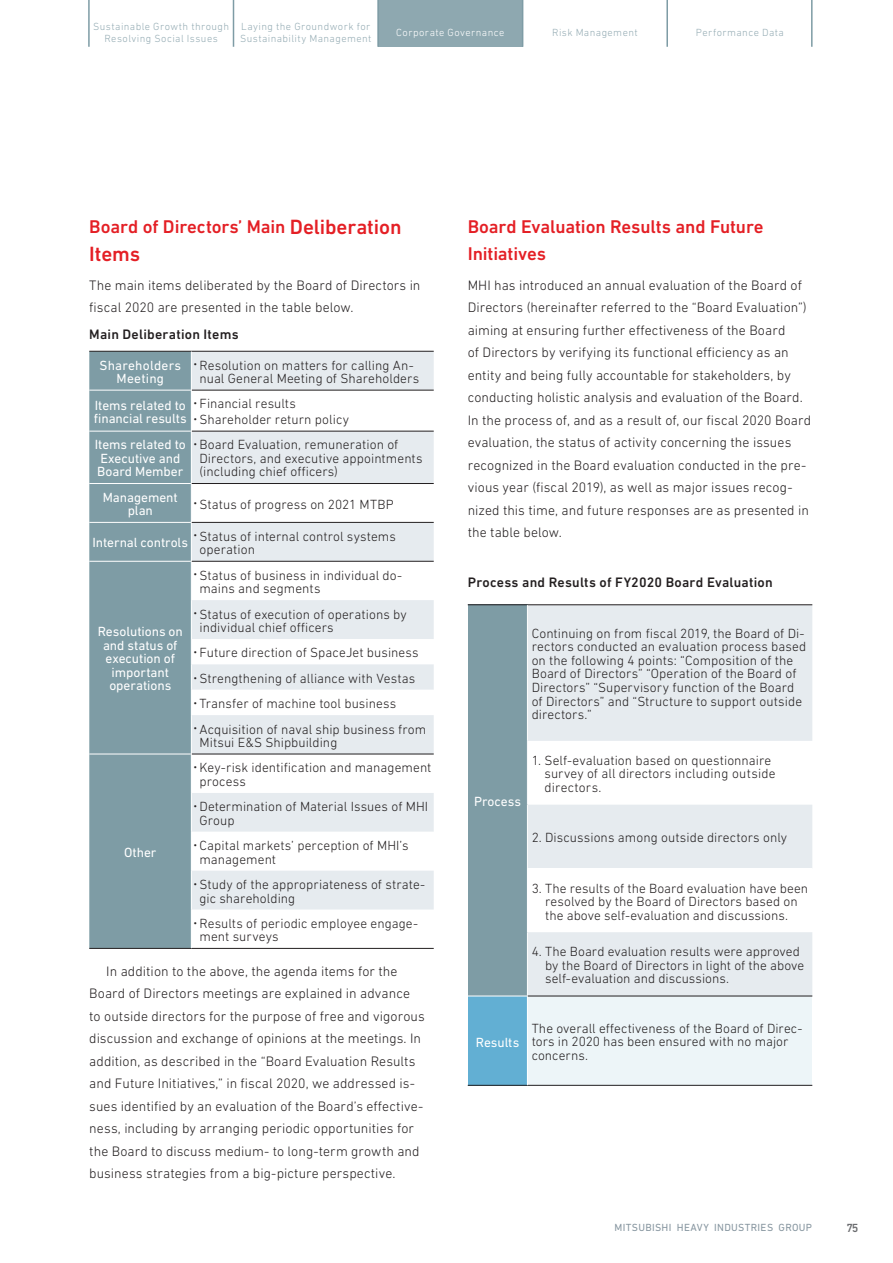
<style>
.page{position:relative;width:893px;height:1263px;background:#fff}
.page>*{position:absolute;margin:0;border:0;box-sizing:border-box;transform-origin:0 0}
.t1{font:500 21px "DIN Next LT Pro";letter-spacing:-.005em;color:#e41f25}
.t2{font:500 18.75px/27px "DIN Next LT Pro";letter-spacing:-.005em;color:#e41f25}
.t3{font:300 13.95px/22.5px "DIN Next LT Pro";letter-spacing:.005em;color:#231f20}
.t4{font:500 13.95px "DIN Next LT Pro";letter-spacing:.015em;color:#231f20}
.t5{font:300 13.5px/13.5px "DIN Next LT Pro";letter-spacing:.005em;color:#231f20}
.t6{font:13.5px/13.5px "DIN Next LT Pro";letter-spacing:-.005em;color:#fff}
.t7{font:13.5px/13.5px "DIN Next LT Pro";letter-spacing:.015em;color:#fff;text-align:center}
.t8{font:500 12px "DIN Next LT Pro";color:#6c6d70}
.t9{font:300 10.5px/12px "DIN Next LT Pro";letter-spacing:.04em;color:#95acb4;text-align:center}
.t10{font:10.5px "DIN Next LT Pro";letter-spacing:.03em;color:#8796a0}
.t11{font:300 10.5px "DIN Next LT Pro";letter-spacing:.04em;color:#fff}
.s1{font-size:21px}
</style>
<div class="page">
<div style="left:378px;top:0;width:145px;height:47px;background:#8ea8b0"></div>
<div style="left:89px;top:352px;width:102px;height:596px;background:#7e9ca5"></div>
<div style="left:192px;top:352px;width:242px;height:38px;background:#e6ebef"></div>
<svg style="left:192px;top:430px;width:242px;height:518px"></svg>
<svg style="left:192px;top:715px;width:242px;height:194px;fill:#e6ebef"></svg>
<hr style="left:89px;top:351px;width:102px;height:1px;background:#231f20">
<hr style="left:191px;top:351px;width:243px;height:1px;background:#231f20">
<hr style="left:192px;top:390px;width:242px;height:1px;background:#231f20">
<hr style="left:192px;top:431px;width:242px;height:1px;background:#231f20">
<hr style="left:89px;top:948px;width:102px;height:1px;background:#231f20">
<hr style="left:191px;top:948px;width:243px;height:1px;background:#231f20">
<hr style="left:89px;top:483px;width:103px;height:1px;background:#fff">
<hr style="left:89px;top:522px;width:103px;height:1px;background:#fff">
<hr style="left:89px;top:561px;width:103px;height:1px;background:#fff">
<hr style="left:89px;top:754px;width:103px;height:1px;background:#fff">
<hr style="left:192px;top:483px;width:242px;height:1px;background:#231f20">
<hr style="left:192px;top:522px;width:242px;height:1px;background:#231f20">
<hr style="left:192px;top:561px;width:242px;height:1px;background:#231f20">
<hr style="left:192px;top:754px;width:242px;height:1px;background:#231f20">
<hr style="left:89px;top:390px;width:103px;height:1px;background:#fff">
<hr style="left:89px;top:431px;width:103px;height:1px;background:#fff">
<div style="left:468px;top:605px;width:59px;height:391px;background:#7e9ca5"></div>
<svg style="left:528px;top:605px;width:284px;height:391px;fill:#e6ebef"></svg>
<div style="left:527px;top:868px;width:285px;height:64px;background:#fff"></div>
<div style="left:468px;top:996px;width:59px;height:89px;background:#62afd3"></div>
<div style="left:527px;top:996px;width:285px;height:89px;background:#edf5f8"></div>
<hr style="left:468px;top:604px;width:59px;height:1px;background:#231f20">
<hr style="left:527px;top:604px;width:285px;height:1px;background:#231f20">
<hr style="left:468px;top:1085px;width:59px;height:1px;background:#231f20">
<hr style="left:527px;top:1085px;width:285px;height:1px;background:#231f20">
<hr style="left:527px;top:996px;width:1px;height:89px;background:#fff">
<hr style="left:468px;top:996px;width:60px;height:1px;background:#fff">
<hr style="left:528px;top:996px;width:284px;height:1px;background:#231f20">
<hr style="left:88px;top:0;width:2px;height:47px;background:#7e9ca5">
<hr style="left:233px;top:0;width:1px;height:47px;background:#7e9ca5">
<hr style="left:377px;top:0;width:2px;height:47px;background:#7e9ca5">
<hr style="left:522px;top:0;width:1px;height:47px;background:#7e9ca5">
<hr style="left:666px;top:0;width:2px;height:47px;background:#7e9ca5">
<hr style="left:811px;top:0;width:2px;height:47px;background:#7e9ca5">
<p class="t9" style="left:93px;top:21px;width:137px">Sustainable Growth through<br>Resolving Social Issues</p>
<p class="t9" style="left:240px;top:21px;width:133px;text-align:left">Laying the Groundwork for<br>Sustainability Management</p>
<p class="t11" style="left:396px;top:27px;width:110px">Corporate Governance</p>
<p class="t9" style="left:552px;top:27px;width:87px">Risk Management</p>
<p class="t9" style="left:696px;top:27px;width:90px">Performance Data</p>
<h2 class="t2" style="left:89px;top:213px;width:314px">Board of Directors’ Main <span class="s1">Deliberation</span></h2>
<h1 class="t1" style="left:89px;top:241px;width:52px">Items</h1>
<p class="t3" style="left:89px;top:273px;width:333px">The main items deliberated by the Board of Directors in fiscal 2020 are presented in the table below.</p>
<p class="t4" style="left:89px;top:326px;width:151px">Main Deliberation Items</p>
<p class="t7" style="left:100px;top:358px;width:83px">Shareholders<br>Meeting</p>
<p class="t5" style="left:193px;top:358px;width:227px;text-align:center"><sup>•</sup> Resolution on matters for calling An&shy;nual General Meeting of Shareholders</p>
<p class="t6" style="left:94px;top:398px;width:94px">Items related to financial results</p>
<p class="t5" style="left:193px;top:397px;width:104px"><sup>•</sup> Financial results</p>
<p class="t5" style="left:193px;top:413px;width:157px"><sup>•</sup> Shareholder return policy</p>
<p class="t6" style="left:95px;top:438px;width:92px">Items related to<br>Executive and<br>Board Member</p>
<p class="t5" style="left:199px;top:438px;width:225px;text-indent:-6px"><sup>•</sup> Board Evaluation, remuneration of<br>Directors, and executive appointments (including chief officers)</p>
<p class="t6" style="left:103px;top:490px;width:76px;text-align:center">Management plan</p>
<p class="t5" style="left:193px;top:497px;width:202px"><sup>•</sup> Status of progress on 2021 MTBP</p>
<p class="t6" style="left:92px;top:536px;width:97px">Internal controls</p>
<p class="t5" style="left:199px;top:529px;width:198px;text-indent:-6px"><sup>•</sup> Status of internal control systems operation</p>
<p class="t6" style="left:98px;top:625px;width:87px;text-align:center">Resolutions on and status of execution of important operations</p>
<p class="t5" style="left:199px;top:568px;width:204px;text-indent:-6px"><sup>•</sup> Status of business in individual do&shy;mains and segments</p>
<p class="t5" style="left:199px;top:607px;width:209px;text-indent:-6px"><sup>•</sup> Status of execution of operations by individual chief officers</p>
<p class="t5" style="left:193px;top:646px;width:227px"><sup>•</sup> Future direction of SpaceJet business</p>
<p class="t5" style="left:193px;top:671px;width:223px"><sup>•</sup> Strengthening of alliance with Vestas</p>
<p class="t5" style="left:193px;top:697px;width:204px"><sup>•</sup> Transfer of machine tool business</p>
<p class="t5" style="left:199px;top:722px;width:228px;text-indent:-6px"><sup>•</sup> Acquisition of naval ship business from<br>Mitsui E&amp;S Shipbuilding</p>
<p class="t5" style="left:199px;top:761px;width:233px;text-indent:-6px"><sup>•</sup> Key-risk identification and management process</p>
<p class="t5" style="left:199px;top:800px;width:230px;text-indent:-6px"><sup>•</sup> Determination of Material Issues of MHI<br>Group</p>
<p class="t5" style="left:199px;top:839px;width:211px;text-indent:-6px"><sup>•</sup> Capital markets’ perception of MHI’s management</p>
<p class="t5" style="left:199px;top:877px;width:227px;text-indent:-6px"><sup>•</sup> Study of the appropriateness of strate&shy;gic shareholding</p>
<p class="t5" style="left:199px;top:916px;width:220px;text-indent:-6px"><sup>•</sup> Results of periodic employee engage&shy;ment surveys</p>
<p class="t3" style="left:89px;top:959px;width:337px;text-indent:17px">In addition to the above, the agenda items for the Board of Directors meetings are explained in advance to outside directors for the purpose of free and vigorous discussion and exchange of opinions at the meetings. In addition, as described in the “Board Evaluation Results and Future Initiatives,” in fiscal 2020, we addressed is&shy;sues identified by an evaluation of the Board’s effective&shy;ness, including by arranging periodic opportunities for the Board to discuss medium- to long-term growth and business strategies from a big-picture perspective.</p>
<p class="t6" style="left:124px;top:845px;width:34px">Other</p>
<h2 class="t2" style="left:468px;top:213px;width:297px">Board Evaluation Results and Future<br>Initiatives</h2>
<p class="t3" style="left:468px;top:273px;width:345px">MHI has introduced an annual evaluation of the Board of Directors (hereinafter referred to the “Board Evaluation”) aiming at ensuring further effectiveness of the Board<br>of Directors by verifying its functional efficiency as an entity and being fully accountable for stakeholders, by conducting holistic analysis and evaluation of the Board.<br>In the process of, and as a result of, our fiscal 2020 Board evaluation, the status of activity concerning the issues recognized in the Board evaluation conducted in the pre&shy;vious year (fiscal 2019), as well as major issues recog&shy;nized this time, and future responses are as presented in the table below.</p>
<p class="t4" style="left:468px;top:574px;width:306px">Process and Results of FY2020 Board Evaluation</p>
<p class="t6" style="left:474px;top:794px;width:49px">Process</p>
<p class="t5" style="left:532px;top:626px;width:276px">Continuing on from fiscal 2019, the Board of Di&shy;rectors conducted an evaluation process based on the following 4 points: “Composition of the Board of Directors” “Operation of the Board of Directors” “Supervisory function of the Board of Directors” and “Structure to support outside directors.”</p>
<p class="t5" style="left:544px;top:753px;width:233px;text-indent:-13px">1. Self-evaluation based on questionnaire survey of all directors including outside directors.</p>
<p class="t5" style="left:532px;top:831px;width:257px">2. Discussions among outside directors only</p>
<p class="t5" style="left:532px;top:881px;width:278px;text-align:center">3. The results of the Board evaluation have been resolved by the Board of Directors based on<br>the above self-evaluation and discussions.</p>
<p class="t5" style="left:545px;top:945px;width:261px;text-indent:-13px">4. The Board evaluation results were approved by the Board of Directors in light of the above self-evaluation and discussions.</p>
<p class="t6" style="left:476px;top:1036px;width:45px">Results</p>
<p class="t5" style="left:532px;top:1021px;width:272px">The overall effectiveness of the Board of Direc&shy;tors in 2020 has been ensured with no major concerns.</p>
<p class="t10" style="left:615px;top:1221px;width:199px">MITSUBISHI HEAVY INDUSTRIES GROUP</p>
<p class="t8" style="left:847px;top:1221px;width:13px">75</p>
</div>
